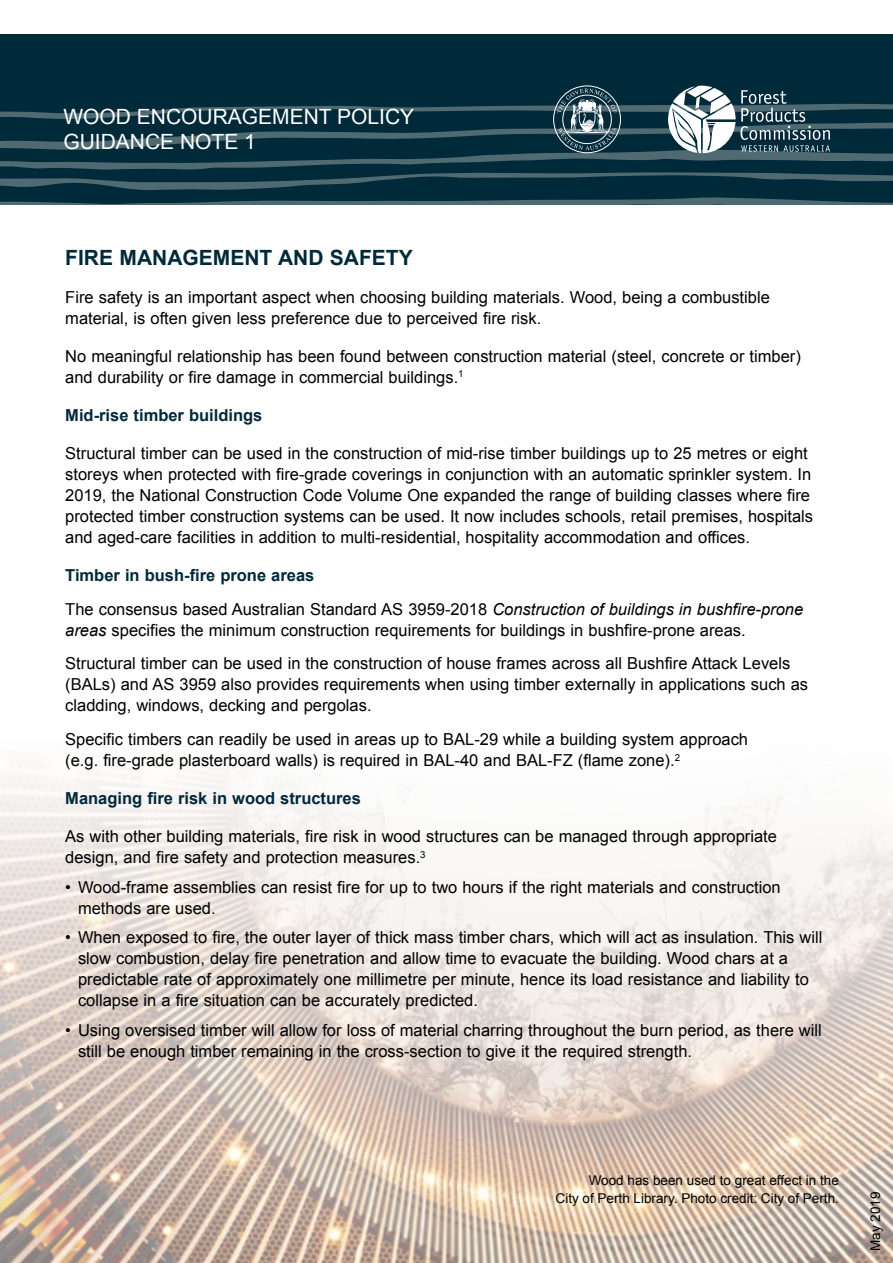
<style>
.page{position:relative;width:893px;height:1263px;background:#fff}
.page>*{position:absolute;margin:0;border:0;box-sizing:border-box;transform-origin:0 0}
.t1{font:21px/25.5px "Arial";color:#fff}
.t2{font:700 21px "Arial";color:#00293a}
.t3{font:16.5px/21px "Arial";color:#000}
.t4{font:700 16.5px "Arial";color:#00293a}
.t5{font:13.5px/18px "Arial";color:#000;text-align:right}
.s1{font-weight:700;color:#00293a}
.s2{font-style:italic}
</style>
<div class="page">
<img style="left:0;top:777px;width:893px;height:486px">
<div style="left:0;top:34px;width:893px;height:171px;background:#00293a"></div>
<svg style="left:0;top:197px;width:893px;height:8px"></svg>
<svg style="left:0;top:86px;width:893px;height:104px"></svg>
<p class="t1" style="left:63px;top:104px;width:352px">WOOD ENCOURAGEMENT POLICY<br>GUIDANCE NOTE 1</p>
<p class="t2" style="left:65px;top:243px;width:349px">FIRE MANAGEMENT AND SAFETY</p>
<p class="t3" style="left:65px;top:287px;width:706px">Fire safety is an important aspect when choosing building materials. Wood, being a combustible material, is often given less preference due to perceived fire risk.</p>
<p class="t3" style="left:65px;top:346px;width:737px">No meaningful relationship has been found between construction material (steel, concrete or timber) and durability or fire damage in commercial buildings.<sup>1</sup></p>
<p class="t4" style="left:65px;top:404px;width:199px">Mid-rise timber buildings</p>
<p class="t3" style="left:65px;top:443px;width:749px">Structural timber can be used in the construction of mid-rise timber buildings up to 25 metres or eight storeys when protected with fire-grade coverings in conjunction with an automatic sprinkler system. In 2019, the National Construction Code Volume One expanded the range of building classes where fire protected timber construction systems can be used. It now includes schools, retail premises, hospitals and aged-care facilities in addition to multi-residential, hospitality accommodation and offices.</p>
<p class="t3" style="left:65px;top:558px;width:739px;line-height:33.8px"><span class="s1">Timber in bush-fire prone areas<br></span>The consensus based Australian Standard AS 3959-2018 <span class="s2">Construction of buildings in bushfire-prone</span></p>
<p class="t3" style="left:65px;top:613px;width:726px;line-height:33.8px"><span class="s2">areas</span> specifies the minimum construction requirements for buildings in bushfire-prone areas.<br>Structural timber can be used in the construction of house frames across all Bushfire Attack Levels</p>
<p class="t3" style="left:65px;top:674px;width:744px">(BALs) and AS 3959 also provides requirements when using timber externally in applications such as cladding, windows, decking and pergolas.</p>
<p class="t3" style="left:65px;top:729px;width:684px">Specific timbers can readily be used in areas up to BAL-29 while a building system approach (e.g. fire-grade plasterboard walls) is required in BAL-40 and BAL-FZ (flame zone).<sup>2</sup></p>
<p class="t4" style="left:65px;top:787px;width:297px">Managing fire risk in wood structures</p>
<p class="t3" style="left:65px;top:826px;width:713px">As with other building materials, fire risk in wood structures can be managed through appropriate design, and fire safety and protection measures.<sup>3</sup></p>
<p class="t3" style="left:78px;top:876px;width:704px;text-indent:-13px">• Wood-frame assemblies can resist fire for up to two hours if the right materials and construction methods are used.</p>
<p class="t3" style="left:78px;top:927px;width:746px;text-indent:-13px">• When exposed to fire, the outer layer of thick mass timber chars, which will act as insulation. This will slow combustion, delay fire penetration and allow time to evacuate the building. Wood chars at a predictable rate of approximately one millimetre per minute, hence its load resistance and liability to collapse in a fire situation can be accurately predicted.</p>
<p class="t3" style="left:78px;top:1019px;width:745px;text-indent:-13px">• Using oversised timber will allow for loss of material charring throughout the burn period, as there will still be enough timber remaining in the cross-section to give it the required strength.</p>
<p class="t5" style="left:556px;top:1171px;width:285px">Wood has been used to great effect in the<br>City of Perth Library. Photo credit: City of Perth.</p>
<p class="t5" style="left:866px;top:1251px;width:61px;rotate:-90deg">May 2019</p>
</div>
